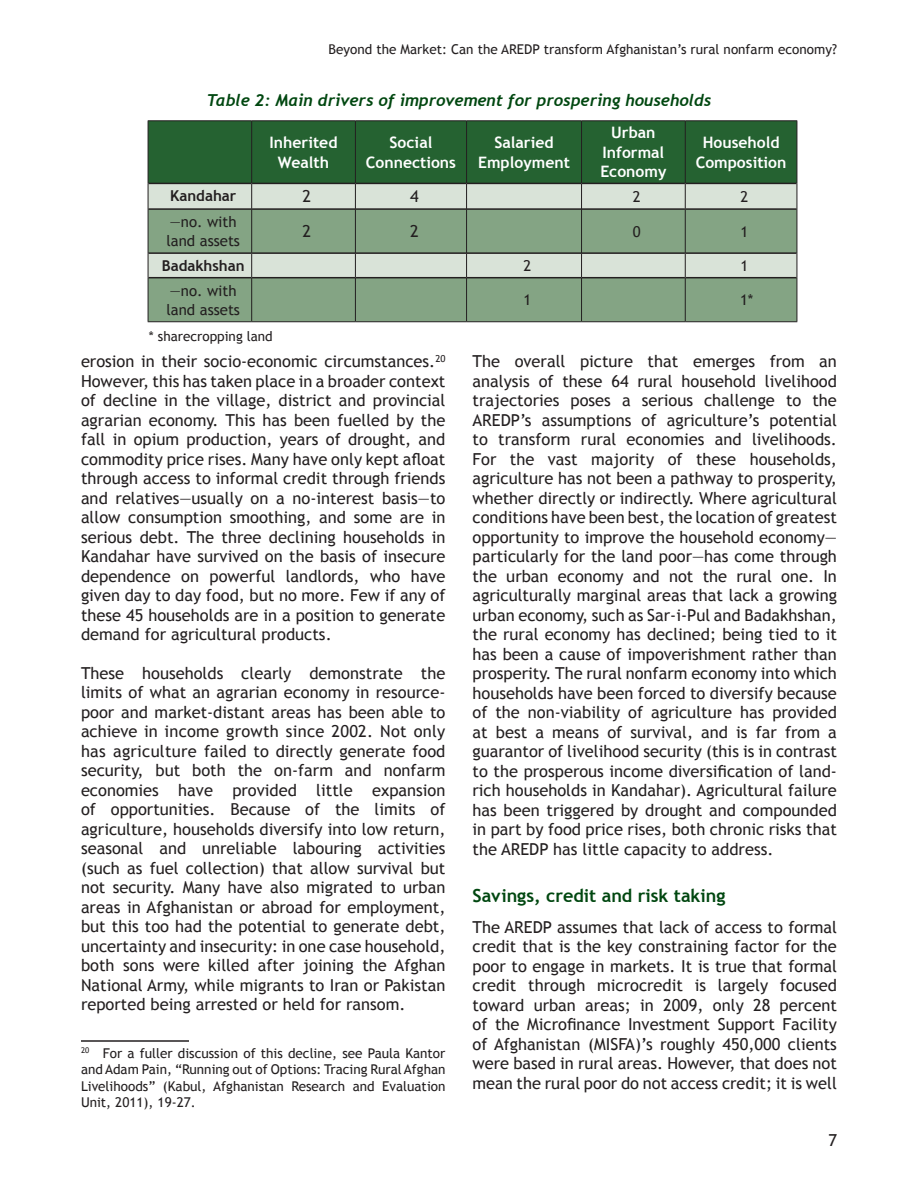
<style>
.page{position:relative;width:918px;height:1188px;background:#fff}
.page>*{position:absolute;margin:0;border:0;box-sizing:border-box;transform-origin:0 0}
.BP_Text_Heading_2{font:700 18px "Trebuchet MS";color:#004710}
.BP_Body_Text{font:16.5px/19.5px "Trebuchet MS";color:#231f20;text-align:justify}
.BP_Text_Heading_3{font:italic 700 16.5px "Trebuchet";color:#004710}
.BP_Table_Numbers{font:16.5px "Trebuchet MS";color:#231f20}
.BP_Table_Internal_He{font:700 15.75px/19.5px "Trebuchet MS";color:#fff;text-align:center}
.BP_Table_Text{font:15px/19.5px "Trebuchet MS";color:#231f20}
.BP_Table_Text-2{font:700 15px "Trebuchet MS";color:#231f20}
.BP_Table_Numbers-2{font:15px "Trebuchet MS";color:#231f20}
.BP_Footnote_Text{font:13.5px/16.5px "Trebuchet MS";color:#231f20;text-align:justify}
</style>
<div class="page">
<hr style="left:81px;top:1040px;width:108px;height:2px;background:#231f20">
<svg style="left:149px;top:210px;width:648px;height:111px;background:#95b095"></svg>
<hr style="left:148px;top:208px;width:103px;height:2px;background:#231f20">
<hr style="left:252px;top:208px;width:103px;height:2px;background:#231f20">
<hr style="left:356px;top:208px;width:110px;height:2px;background:#231f20">
<hr style="left:467px;top:208px;width:114px;height:2px;background:#231f20">
<hr style="left:582px;top:208px;width:103px;height:2px;background:#231f20">
<hr style="left:686px;top:208px;width:111px;height:2px;background:#231f20">
<hr style="left:148px;top:252px;width:103px;height:2px;background:#231f20">
<hr style="left:252px;top:252px;width:103px;height:2px;background:#231f20">
<hr style="left:356px;top:252px;width:110px;height:2px;background:#231f20">
<hr style="left:467px;top:252px;width:114px;height:2px;background:#231f20">
<hr style="left:582px;top:252px;width:103px;height:2px;background:#231f20">
<hr style="left:686px;top:252px;width:111px;height:2px;background:#231f20">
<hr style="left:148px;top:277px;width:103px;height:1px;background:#231f20">
<hr style="left:252px;top:277px;width:103px;height:1px;background:#231f20">
<hr style="left:356px;top:277px;width:110px;height:1px;background:#231f20">
<hr style="left:467px;top:277px;width:114px;height:1px;background:#231f20">
<hr style="left:582px;top:277px;width:103px;height:1px;background:#231f20">
<hr style="left:686px;top:277px;width:111px;height:1px;background:#231f20">
<hr style="left:148px;top:120px;width:104px;height:1px;background:#231f20">
<hr style="left:252px;top:120px;width:103px;height:1px;background:#231f20">
<hr style="left:355px;top:120px;width:112px;height:1px;background:#231f20">
<hr style="left:467px;top:120px;width:115px;height:1px;background:#231f20">
<hr style="left:582px;top:120px;width:103px;height:1px;background:#231f20">
<hr style="left:685px;top:120px;width:112px;height:1px;background:#231f20">
<svg style="left:148px;top:121px;width:650px;height:88px;background:#55825d"></svg>
<hr style="left:148px;top:209px;width:1px;height:44px;background:#231f20">
<hr style="left:251px;top:209px;width:1px;height:44px;background:#231f20">
<hr style="left:355px;top:209px;width:1px;height:44px;background:#231f20">
<hr style="left:466px;top:209px;width:1px;height:44px;background:#231f20">
<hr style="left:581px;top:209px;width:1px;height:44px;background:#231f20">
<hr style="left:685px;top:209px;width:1px;height:44px;background:#231f20">
<hr style="left:797px;top:209px;width:1px;height:44px;background:#231f20">
<svg style="left:148px;top:253px;width:1px;height:25px"></svg>
<svg style="left:251px;top:253px;width:1px;height:25px"></svg>
<svg style="left:355px;top:253px;width:1px;height:25px"></svg>
<svg style="left:466px;top:253px;width:1px;height:25px"></svg>
<svg style="left:581px;top:253px;width:1px;height:25px"></svg>
<svg style="left:685px;top:253px;width:1px;height:25px"></svg>
<svg style="left:797px;top:253px;width:1px;height:25px"></svg>
<hr style="left:148px;top:278px;width:1px;height:43px;background:#231f20">
<hr style="left:251px;top:278px;width:1px;height:43px;background:#231f20">
<hr style="left:355px;top:278px;width:1px;height:43px;background:#231f20">
<hr style="left:466px;top:278px;width:1px;height:43px;background:#231f20">
<hr style="left:581px;top:278px;width:1px;height:43px;background:#231f20">
<hr style="left:685px;top:278px;width:1px;height:43px;background:#231f20">
<hr style="left:797px;top:278px;width:1px;height:43px;background:#231f20">
<hr style="left:148px;top:321px;width:104px;height:1px;background:#231f20">
<hr style="left:252px;top:321px;width:103px;height:1px;background:#231f20">
<hr style="left:355px;top:321px;width:112px;height:1px;background:#231f20">
<hr style="left:467px;top:321px;width:115px;height:1px;background:#231f20">
<hr style="left:582px;top:321px;width:103px;height:1px;background:#231f20">
<hr style="left:685px;top:321px;width:112px;height:1px;background:#231f20">
<p class="BP_Footnote_Text" style="left:329px;top:41px;width:510px">Beyond the Market: Can the AREDP transform Afghanistan’s rural nonfarm economy?</p>
<p class="BP_Text_Heading_3" style="left:207px;top:90px;width:506px">Table 2: Main drivers of improvement for prospering households</p>
<p class="BP_Table_Internal_He" style="left:270px;top:133px;width:69px">Inherited<br>Wealth</p>
<p class="BP_Table_Internal_He" style="left:366px;top:133px;width:92px">Social<br>Connections</p>
<p class="BP_Table_Internal_He" style="left:478px;top:133px;width:93px">Salaried<br>Employment</p>
<p class="BP_Table_Internal_He" style="left:600px;top:123px;width:68px">Urban<br>Informal<br>Economy</p>
<p class="BP_Table_Internal_He" style="left:696px;top:133px;width:92px">Household<br>Composition</p>
<p class="BP_Table_Text-2" style="left:170px;top:187px;width:68px">Kandahar</p>
<p class="BP_Table_Numbers" style="left:303px;top:187px;width:10px">2</p>
<p class="BP_Table_Numbers" style="left:410px;top:187px;width:10px">4</p>
<p class="BP_Table_Numbers-2" style="left:633px;top:188px;width:9px">2</p>
<p class="BP_Table_Numbers-2" style="left:741px;top:188px;width:9px">2</p>
<p class="BP_Table_Text" style="left:166px;top:212px;width:75px">—no. with land assets</p>
<p class="BP_Table_Numbers" style="left:303px;top:222px;width:10px">2</p>
<p class="BP_Table_Numbers" style="left:410px;top:222px;width:10px">2</p>
<p class="BP_Table_Numbers-2" style="left:633px;top:222px;width:9px">0</p>
<p class="BP_Table_Numbers-2" style="left:741px;top:222px;width:9px">1</p>
<p class="BP_Table_Text-2" style="left:162px;top:256px;width:84px">Badakhshan</p>
<p class="BP_Table_Numbers-2" style="left:523px;top:257px;width:9px">2</p>
<p class="BP_Table_Numbers-2" style="left:741px;top:257px;width:9px">1</p>
<p class="BP_Table_Text" style="left:166px;top:281px;width:75px">—no. with land assets</p>
<p class="BP_Table_Numbers-2" style="left:523px;top:291px;width:9px">1</p>
<p class="BP_Table_Numbers-2" style="left:740px;top:291px;width:15px">1*</p>
<p class="BP_Footnote_Text" style="left:149px;top:328px;width:125px">* sharecropping land</p>
<p class="BP_Body_Text" style="left:81px;top:352px;width:366px">erosion in their socio-economic circumstances.<sup>20<br></sup>However, this has taken place in a broader context of decline in the village, district and provincial agrarian economy. This has been fuelled by the fall in opium production, years of drought, and commodity price rises. Many have only kept afloat through access to informal credit through friends and relatives—usually on a no-interest basis—to allow consumption smoothing, and some are in serious debt. The three declining households in Kandahar have survived on the basis of insecure dependence on powerful landlords, who have given day to day food, but no more. Few if any of these 45 households are in a position to generate demand for agricultural products.</p>
<p class="BP_Body_Text" style="left:81px;top:663px;width:366px">These households clearly demonstrate the limits of what an agrarian economy in resource&shy;poor and market-distant areas has been able to achieve in income growth since 2002. Not only has agriculture failed to directly generate food security, but both the on-farm and nonfarm economies have provided little expansion of opportunities. Because of the limits of agriculture, households diversify into low return, seasonal and unreliable labouring activities (such as fuel collection) that allow survival but not security. Many have also migrated to urban areas in Afghanistan or abroad for employment, but this too had the potential to generate debt, uncertainty and insecurity: in one case household, both sons were killed after joining the Afghan National Army, while migrants to Iran or Pakistan reported being arrested or held for ransom.</p>
<p class="BP_Footnote_Text" style="left:81px;top:1045px;width:366px"><sup>20</sup> For a fuller discussion of this decline, see Paula Kantor and Adam Pain, “Running out of Options: Tracing Rural Afghan Livelihoods” (Kabul, Afghanistan Research and Evaluation Unit, 2011), 19-27.</p>
<p class="BP_Body_Text" style="left:472px;top:352px;width:366px">The overall picture that emerges from an analysis of these 64 rural household livelihood trajectories poses a serious challenge to the AREDP’s assumptions of agriculture’s potential to transform rural economies and livelihoods.<br>For the vast majority of these households, agriculture has not been a pathway to prosperity, whether directly or indirectly. Where agricultural conditions have been best, the location of greatest opportunity to improve the household economy— particularly for the land poor—has come through the urban economy and not the rural one. In agriculturally marginal areas that lack a growing urban economy, such as Sar-i-Pul and Badakhshan, the rural economy has declined; being tied to it has been a cause of impoverishment rather than prosperity. The rural nonfarm economy into which households have been forced to diversify because of the non-viability of agriculture has provided at best a means of survival, and is far from a guarantor of livelihood security (this is in contrast to the prosperous income diversification of land&shy;rich households in Kandahar). Agricultural failure has been triggered by drought and compounded in part by food price rises, both chronic risks that the AREDP has little capacity to address.</p>
<p class="BP_Text_Heading_2" style="left:472px;top:885px;width:255px">Savings, credit and risk taking</p>
<p class="BP_Body_Text" style="left:472px;top:917px;width:366px">The AREDP assumes that lack of access to formal credit that is the key constraining factor for the poor to engage in markets. It is true that formal credit through microcredit is largely focused toward urban areas; in 2009, only 28 percent of the Microfinance Investment Support Facility of Afghanistan (MISFA)’s roughly 450,000 clients were based in rural areas. However, that does not mean the rural poor do not access credit; it is well</p>
<p class="BP_Body_Text" style="left:828px;top:1131px;width:10px">7</p>
</div>
